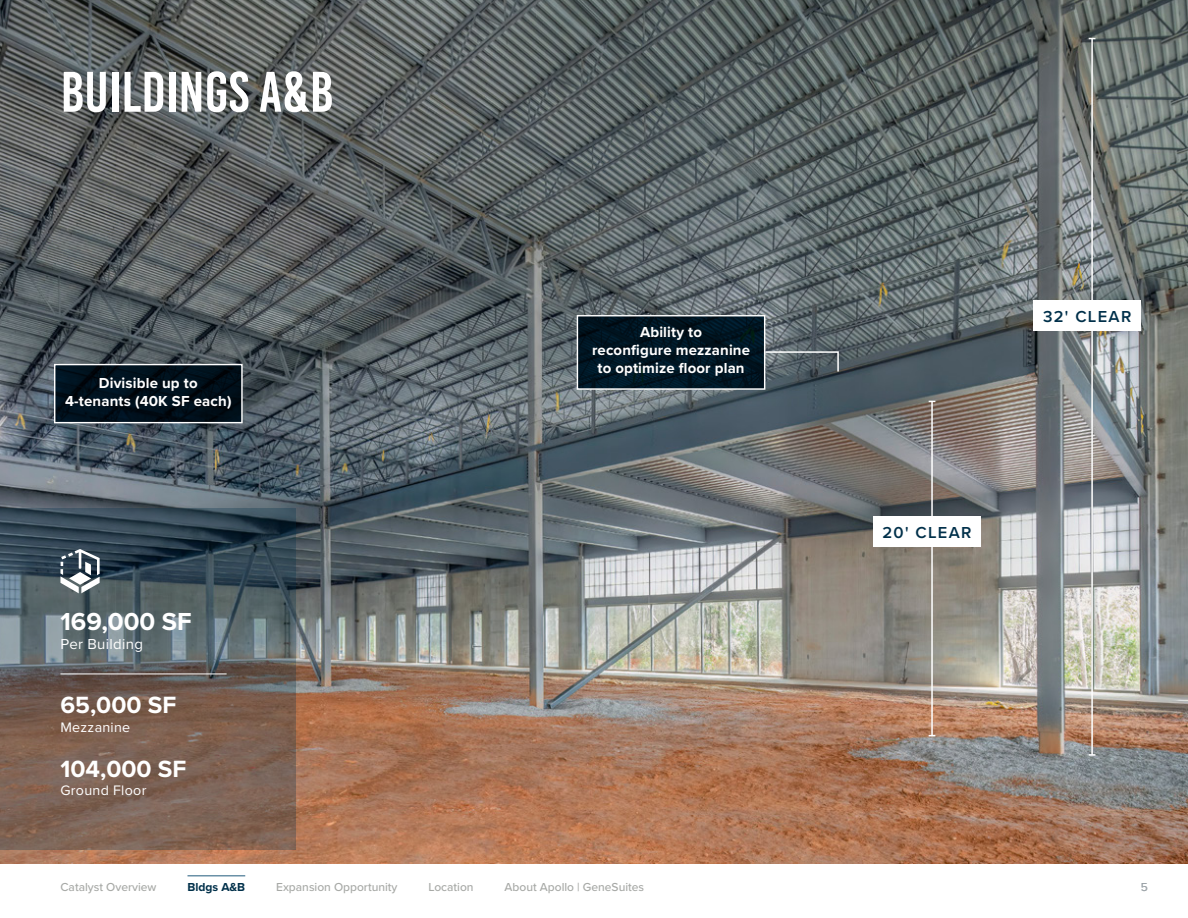
<style>
.page{position:relative;width:1188px;height:918px;background:#fff}
.page>*{position:absolute;margin:0;border:0;box-sizing:border-box;transform-origin:0 0}
.t1{font:57px "Bebas Kai";color:#fff}
.t2{font:700 25.5px "Proxima Nova";color:#fff}
.t3{font:700 24.3px "Proxima Nova";color:#fff}
.t4{font:600 16.5px "Proxima Nova";letter-spacing:.08em;color:#01304a}
.t5{font:700 15px/18px "Proxima Nova";letter-spacing:.01em;color:#fff;text-align:center}
.t6{font:15px "Proxima Nova";letter-spacing:.02em;color:#fff}
.t7{font:14.25px "Proxima Nova";letter-spacing:.02em;color:#fff}
.t8{font:500 12px "Proxima Nova";color:#a7a9a6}
.t9{font:700 12px "Proxima Nova";color:#01304a}
.t10{font:12px "Proxima Nova";color:#949ca1}
</style>
<div class="page">
<img style="left:0;top:0;width:1188px;height:864px">
<svg style="left:579px;top:317px;width:184px;height:71px;fill:#001521"></svg>
<div style="left:577px;top:315px;width:188px;height:75px;border:1px solid #fff"></div>
<svg style="left:56px;top:366px;width:185px;height:55px;fill:#00101a"></svg>
<div style="left:54px;top:364px;width:189px;height:59px;border:1px solid #fff"></div>
<svg style="left:764px;top:351px;width:76px;height:22px"></svg>
<hr style="left:931px;top:401px;width:2px;height:335px;background:#fff">
<hr style="left:1091px;top:39px;width:2px;height:716px;background:#fff">
<div style="left:873px;top:516px;width:108px;height:30px;background:#fff"></div>
<div style="left:1034px;top:300px;width:107px;height:30px;background:#fff"></div>
<svg style="left:0;top:509px;width:296px;height:341px"></svg>
<hr style="left:60px;top:674px;width:167px;height:1px;background:#fff">
<svg style="left:60px;top:549px;width:40px;height:44px"></svg>
<hr style="left:187px;top:875px;width:58px;height:2px;background:#6a91a7">
<h1 class="t1" style="left:60px;top:61px;width:274px">BUILDINGS A&amp;B</h1>
<p class="t5" style="left:65px;top:373px;width:168px">Divisible up to<br>4-tenants (40K SF each)</p>
<h2 class="t2" style="left:60px;top:603px;width:133px">169,000 SF</h2>
<p class="t6" style="left:60px;top:633px;width:84px">Per Building</p>
<h3 class="t3" style="left:60px;top:687px;width:117px">65,000 SF</h3>
<p class="t7" style="left:60px;top:716px;width:71px">Mezzanine</p>
<h3 class="t3" style="left:60px;top:751px;width:127px">104,000 SF</h3>
<p class="t7" style="left:60px;top:780px;width:87px">Ground Floor</p>
<p class="t5" style="left:592px;top:323px;width:160px">Ability to<br>reconfigure mezzanine to optimize floor plan</p>
<p class="t4" style="left:1043px;top:304px;width:90px">32' CLEAR</p>
<p class="t4" style="left:882px;top:520px;width:91px">20' CLEAR</p>
<p class="t8" style="left:60px;top:878px;width:98px">Catalyst Overview</p>
<p class="t9" style="left:188px;top:878px;width:59px">Bldgs A&amp;B</p>
<p class="t8" style="left:276px;top:878px;width:123px">Expansion Opportunity</p>
<p class="t8" style="left:429px;top:878px;width:47px">Location</p>
<p class="t8" style="left:505px;top:878px;width:141px">About Apollo | GeneSuites</p>
<p class="t10" style="left:1141px;top:878px;width:9px">5</p>
</div>
